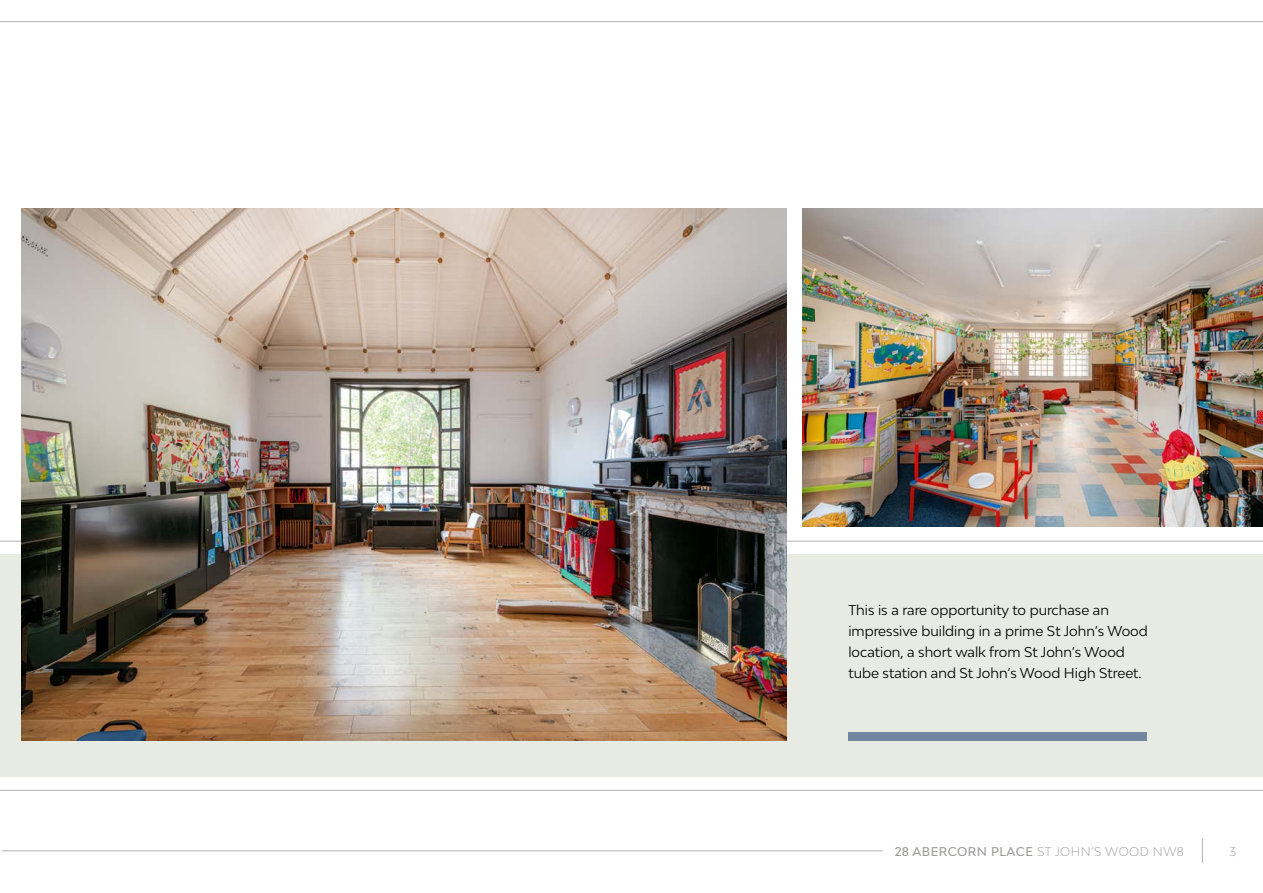
<style>
.page{position:relative;width:1263px;height:893px;background:#fff}
.page>*{position:absolute;margin:0;border:0;box-sizing:border-box;transform-origin:0 0}
.t1{font:13.5px/21px "Bw Modelica";color:#000}
.t2{font:500 12px "Bw Modelica";letter-spacing:.04em;color:#9d9d9c}
.t3{font:300 12px "Bw Modelica";color:#9d9d9c}
.s1{font-weight:300}
</style>
<div class="page">
<svg style="left:1202px;top:839px;width:1px;height:24px"></svg>
<hr style="left:2px;top:850px;width:880px;height:1px;background:#b3b2b2">
<div style="left:0;top:555px;width:1263px;height:222px;background:#e8ebe4"></div>
<hr style="left:0;top:21px;width:1263px;height:1px;background:#b3b2b2">
<img style="left:802px;top:209px;width:461px;height:318px">
<div style="left:848px;top:732px;width:299px;height:8px;background:#7286a0"></div>
<hr style="left:0;top:541px;width:1263px;height:1px;background:#b3b2b2">
<hr style="left:0;top:790px;width:1263px;height:1px;background:#b3b2b2">
<img style="left:21px;top:209px;width:766px;height:531px">
<p class="t1" style="left:848px;top:599px;width:301px">This is a rare opportunity to purchase an impressive building in a prime St John’s Wood location, a short walk from St John’s Wood tube station and St John’s Wood High Street.</p>
<p class="t2" style="left:894px;top:843px;width:291px">28 ABERCORN PLACE <span class="s1">ST JOHN’S WOOD NW8</span></p>
<p class="t3" style="left:1229px;top:844px;width:8px">3</p>
</div>
